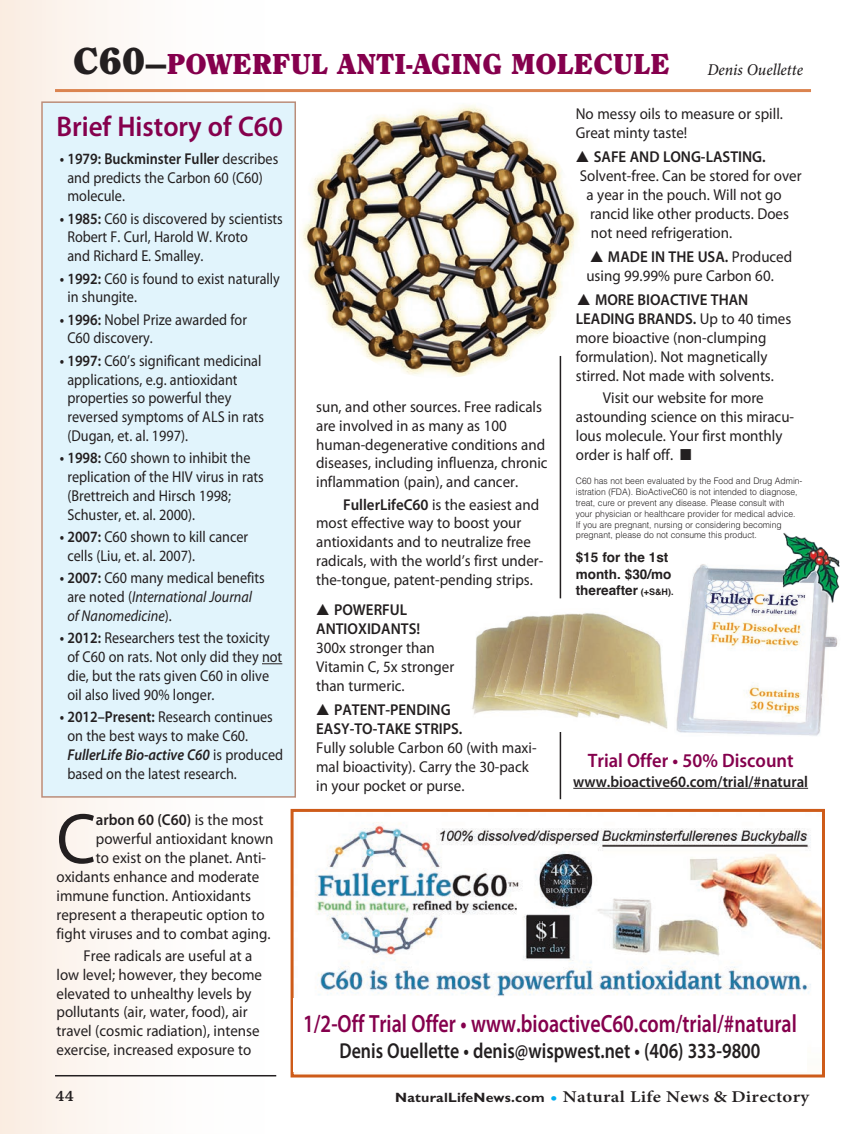
<style>
.page{position:relative;width:864px;height:1134px;background:#fff}
.page>*{position:absolute;margin:0;border:0;box-sizing:border-box;transform-origin:0 0}
.t1{font:71.85px "Myriad Pro";color:#231f20;scale:.95 1}
.t2{font:30px "Clearface Black DTC";color:#85004d}
.t3{font:600 28.5px "Myriad Pro";color:#85004d;scale:.95 1}
.t4{font:600 25.05px "Myriad Pro";color:#85004d;scale:.8 1}
.t5{font:600 21.6px "Myriad Pro";color:#231f20;scale:.82 1}
.t6{font:600 19.5px "Myriad Pro";color:#85004d;scale:.95 1}
.t7{font:600 16.5px "Minion Pro";letter-spacing:.015em;color:#231f20;scale:1.15 1}
.t8{font:15.75px/18.9px "Myriad Pro";color:#231f20;scale:.95 1}
.t9{font:15.75px/18.9px "Myriad Pro";color:#231f20;scale:.9 1}
.t10{font:600 15.75px/18.9px "Myriad Pro";color:#231f20;scale:.95 1}
.t11{font:italic 15.75px/18.9px "Myriad Pro";color:#231f20;scale:.9 1}
.t12{font:500 15px "Bookman";color:#231f20}
.t13{font:700 13.5px/16.2px "Helvetica";color:#231f20}
.t14{font:300 9px/10.8px "Helvetica";color:#231f20;scale:.95 1}
.s1{font-size:39px;color:#231f20}
.s2{font-size:31.5px;color:#231f20}
.s3{font-family:"Minion Pro";font-weight:500;font-style:italic;font-size:16.5px;color:#231f20}
.s4{font-weight:600}
.s5{font-weight:600;font-style:normal}
.s6{font-style:normal}
.s7{font-weight:600;font-style:italic}
.s8{font-weight:400}
.s9{font-size:9px}
.s10{font-family:"Gill Sans";font-weight:700;font-size:13.5px}
.s11{color:#00aeef}
</style>
<div class="page">
<img style="left:298px;top:97px;width:282px;height:281px;border-radius:50%">
<div style="left:0;top:0;width:268px;height:1134px;background:linear-gradient(to right,#faefe5,#feffff)"></div>
<div style="left:43px;top:103px;width:252px;height:693px;background:#e1f4fc"></div>
<div style="left:41px;top:101px;width:255px;height:697px;border:2px solid #ba8d7a"></div>
<svg style="left:262px;top:663px;width:20px;height:1px"></svg>
<hr style="left:560px;top:356px;width:1px;height:242px;background:#231f20">
<hr style="left:560px;top:727px;width:1px;height:72px;background:#231f20">
<hr style="left:55px;top:1075px;width:221px;height:1px;background:#231f20">
<img style="left:315px;top:822px;width:506px;height:174px">
<div style="left:291px;top:809px;width:534px;height:269px;border:3px solid #ce5b19"></div>
<img style="left:676px;top:564px;width:162px;height:172px">
<img style="left:472px;top:613px;width:196px;height:118px">
<hr style="left:573px;top:788px;width:235px;height:1px;background:#231f20">
<div style="left:293px;top:998px;width:514px;height:74px;background:#fff"></div>
<hr style="left:55px;top:89px;width:756px;height:3px;background:#db8450">
<img style="left:782px;top:533px;width:58px;height:70px">
<h2 class="t2" style="left:73px;top:53px;width:731px"><span class="s1">C60</span><span class="s2">—</span>POWERFUL ANTI-AGING MOLECULE <span class="s3">Denis Ouellette</span></h2>
<h3 class="t3" style="left:57px;top:109px;width:240px">Brief History of C60</h3>
<p class="t9" style="left:67px;top:150px;width:236px;text-indent:-8px"><span class="s4">• 1979: Buckminster Fuller</span> describes and predicts the Carbon 60 (C60) molecule.</p>
<p class="t9" style="left:67px;top:210px;width:241px;text-indent:-8px"><span class="s4">• 1985:</span> C60 is discovered by scientists<br>Robert F. Curl, Harold W. Kroto<br>and Richard E. Smalley.</p>
<p class="t9" style="left:67px;top:270px;width:238px;text-indent:-8px"><span class="s4">• 1992:</span> C60 is found to exist naturally in shungite.</p>
<p class="t9" style="left:67px;top:311px;width:201px;text-indent:-8px"><span class="s4">• 1996:</span> Nobel Prize awarded for<br>C60 discovery.</p>
<p class="t9" style="left:67px;top:352px;width:220px;text-indent:-8px"><span class="s4">• 1997:</span> C60’s significant medicinal applications, e.g. antioxidant properties so powerful they reversed symptoms of ALS in rats (Dugan, et. al. 1997).</p>
<p class="t9" style="left:67px;top:450px;width:220px;text-indent:-8px"><span class="s4">• 1998:</span> C60 shown to inhibit the replication of the HIV virus in rats (Brettreich and Hirsch 1998;<br>Schuster, et. al. 2000).</p>
<p class="t9" style="left:67px;top:529px;width:202px;text-indent:-8px"><span class="s4">• 2007:</span> C60 shown to kill cancer cells (Liu, et. al. 2007).</p>
<p class="t11" style="left:67px;top:568px;width:221px;text-indent:-8px"><span class="s5">• 2007:</span> <span class="s6">C60 many medical benefits are noted (</span>International Journal of Nanomedicine<span class="s6">).</span></p>
<p class="t9" style="left:67px;top:630px;width:240px;text-indent:-8px"><span class="s4">• 2012:</span> Researchers test the toxicity of C60 on rats. Not only did they not die, but the rats given C60 in olive oil also lived 90% longer.</p>
<p class="t9" style="left:67px;top:709px;width:241px;text-indent:-8px"><span class="s4">• 2012–Present:</span> Research continues on the best ways to make C60.<br><span class="s7">FullerLife Bio-active C60</span> is produced based on the latest research.</p>
<h1 class="t1" style="left:57px;top:812px;width:43px">C</h1>
<p class="t10" style="left:96px;top:810px;width:178px">arbon 60 (C60) <span class="s8">is the most</span></p>
<p class="t8" style="left:96px;top:831px;width:188px">powerful antioxidant known</p>
<p class="t8" style="left:96px;top:850px;width:181px">to exist on the planet. Anti-</p>
<p class="t8" style="left:57px;top:869px;width:215px">oxidants enhance and moderate</p>
<p class="t8" style="left:57px;top:887px;width:206px">immune function. Antioxidants</p>
<p class="t8" style="left:57px;top:906px;width:221px">represent a therapeutic option to</p>
<p class="t8" style="left:57px;top:925px;width:227px">fight viruses and to combat aging.</p>
<p class="t8" style="left:57px;top:947px;width:218px;text-indent:27px">Free radicals are useful at a low level; however, they become elevated to unhealthy levels by pollutants (air, water, food), air travel (cosmic radiation), intense exercise, increased exposure to</p>
<p class="t8" style="left:316px;top:398px;width:245px">sun, and other sources. Free radicals are involved in as many as 100 human-degenerative conditions and diseases, including influenza, chronic inflammation (pain), and cancer.</p>
<p class="t8" style="left:316px;top:496px;width:241px;text-indent:27px"><span class="s4">FullerLifeC60</span> is the easiest and most effective way to boost your antioxidants and to neutralize free radicals, with the world’s first under&shy;the-tongue, patent-pending strips.</p>
<p class="t10" style="left:316px;top:600px;width:111px">▲ POWERFUL<br>ANTIOXIDANTS!</p>
<p class="t8" style="left:316px;top:639px;width:147px">300x stronger than<br>Vitamin C, 5x stronger than turmeric.</p>
<p class="t10" style="left:316px;top:700px;width:156px">▲ PATENT-PENDING<br>EASY-TO-TAKE STRIPS.</p>
<p class="t8" style="left:316px;top:739px;width:234px">Fully soluble Carbon 60 (with maxi&shy;mal bioactivity). Carry the 30-pack in your pocket or purse.</p>
<p class="t8" style="left:576px;top:105px;width:220px">No messy oils to measure or spill.<br>Great minty taste!</p>
<p class="t10" style="left:576px;top:147px;width:201px">▲ SAFE AND LONG-LASTING.</p>
<p class="t8" style="left:580px;top:168px;width:235px">Solvent-free. Can be stored for over</p>
<p class="t8" style="left:587px;top:186px;width:207px">a year in the pouch. Will not go</p>
<p class="t8" style="left:590px;top:205px;width:211px">rancid like other products. Does</p>
<p class="t8" style="left:591px;top:224px;width:150px">not need refrigeration.</p>
<p class="t8" style="left:586px;top:249px;width:218px">▲ <span class="s4">MADE IN THE USA.</span> Produced using 99.99% pure Carbon 60.</p>
<p class="t8" style="left:576px;top:292px;width:228px">▲ <span class="s4">MORE BIOACTIVE THAN<br>LEADING BRANDS.</span> Up to 40 times more bioactive (non-clumping formulation). Not magnetically stirred. Not made with solvents.</p>
<p class="t8" style="left:576px;top:390px;width:231px;text-indent:27px">Visit our website for more astounding science on this miracu&shy;lous molecule. Your first monthly order is half off. ■</p>
<p class="t14" style="left:576px;top:477px;width:240px">C60 has not been evaluated by the Food and Drug Admin&shy;istration (FDA). BioActiveC60 is not intended to diagnose, treat, cure or prevent any disease. Please consult with your physician or healthcare provider for medical advice.<br>If you are pregnant, nursing or considering becoming pregnant, please do not consume this product.</p>
<p class="t13" style="left:576px;top:551px;width:99px">$15 for the 1st month. $30/mo thereafter <span class="s9">(+S&amp;H).</span></p>
<p class="t6" style="left:588px;top:749px;width:218px">Trial Offer • 50% Discount</p>
<p class="t10" style="left:573px;top:772px;width:249px">www.bioactive60.com/trial/#natural</p>
<h3 class="t4" style="left:303px;top:1009px;width:619px">1/2-Off Trial Offer • www.bioactiveC60.com/trial/#natural</h3>
<h3 class="t5" style="left:339px;top:1038px;width:515px">Denis Ouellette • denis@wispwest.net • (406) 333-9800</h3>
<p class="t12" style="left:56px;top:1091px;width:20px">44</p>
<p class="t7" style="left:395px;top:1087px;width:361px"><span class="s10">NaturalLifeNews.com</span> <span class="s11">•</span> Natural Life News &amp; Directory</p>
</div>
